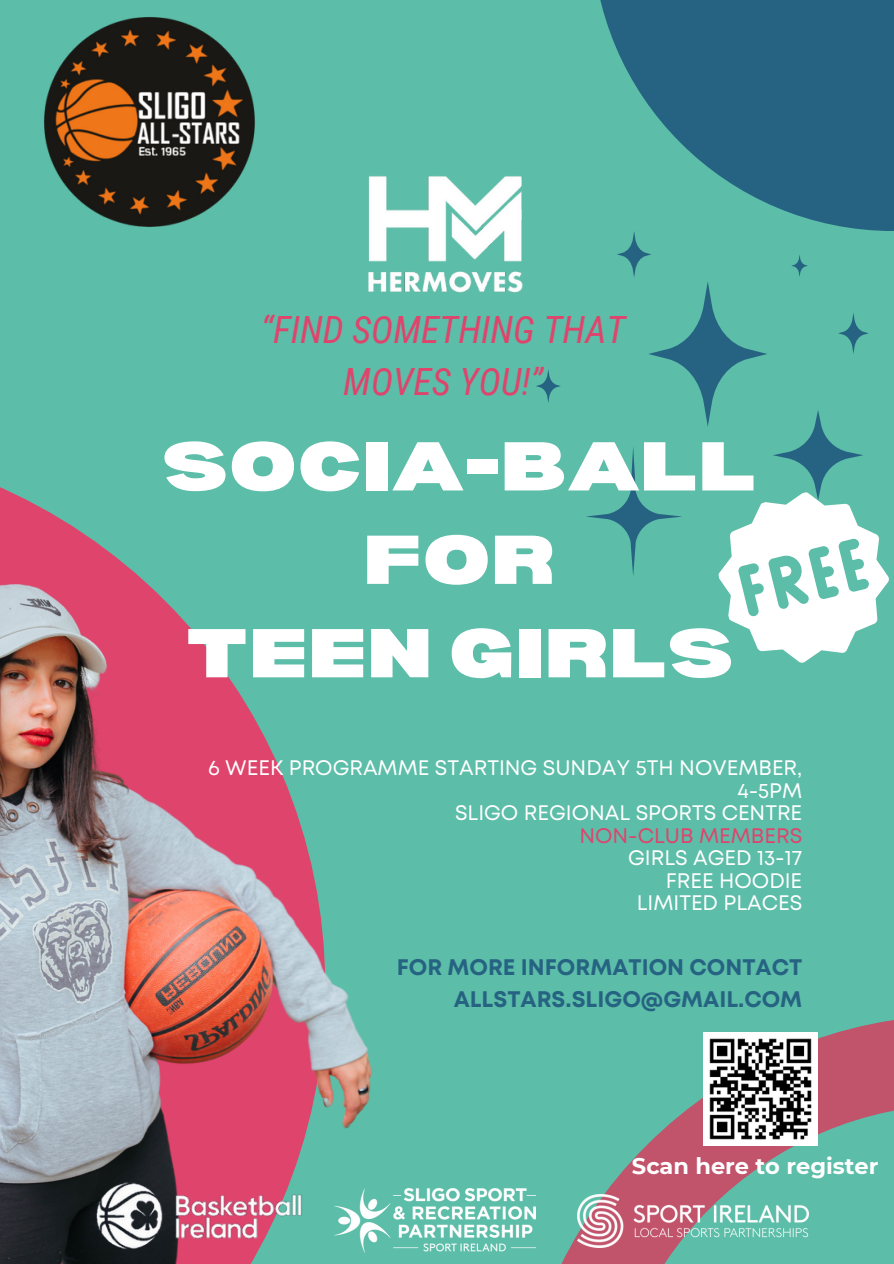
<style>
.page{position:relative;width:894px;height:1264px;background:#fff}
.page>*{position:absolute;margin:0;border:0;box-sizing:border-box;transform-origin:0 0}
.t1{font:900 expanded 67.5px "Bernoru";color:#fff}
.t2{font:italic 37.5px/51.8px "Roboto Condensed";color:#df446c;text-align:center}
.t3{font:700 22.5px "Mont";color:#266382}
.t4{font:700 22.5px "Montserrat";color:#fff}
.t5{font:21px/22.5px "Mont";color:#fff;text-align:right}
.t6{font:21px "Mont";color:#df446c}
</style>
<div class="page">
<div style="left:0;top:0;width:893px;height:1263px;background:#5cbda8"></div>
<svg style="left:536px;top:369px;width:24px;height:34px"></svg>
<img style="left:368px;top:176px;width:155px;height:117px">
<svg style="left:600px;top:0;width:293px;height:231px;fill:#266382"></svg>
<svg style="left:535px;top:1020px;width:358px;height:243px"></svg>
<img style="left:44px;top:17px;width:211px;height:210px">
<img style="left:0;top:487px;width:372px;height:776px">
<img style="left:80px;top:1180px;width:231px;height:80px">
<img style="left:335px;top:1188px;width:200px;height:64px">
<img style="left:577px;top:1194px;width:231px;height:53px">
<svg style="left:586px;top:231px;width:303px;height:432px"></svg>
<img style="left:703px;top:1032px;width:114px;height:113px">
<p class="t2" style="left:260px;top:304px;width:366px">“FIND SOMETHING THAT<br>MOVES YOU!”</p>
<p class="t1" style="left:162px;top:428px;width:596px">SOCIA-BALL</p>
<p class="t1" style="left:363px;top:521px;width:194px">FOR</p>
<p class="t1" style="left:185px;top:614px;width:550px">TEEN GIRLS</p>
<p class="t5" style="left:208px;top:758px;width:595px">6 WEEK PROGRAMME STARTING SUNDAY 5TH NOVEMBER,<br>4-5PM</p>
<p class="t5" style="left:455px;top:803px;width:348px">SLIGO REGIONAL SPORTS CENTRE</p>
<p class="t6" style="left:579px;top:827px;width:224px">NON-CLUB MEMBERS</p>
<p class="t5" style="left:628px;top:848px;width:175px">GIRLS AGED 13-17</p>
<p class="t5" style="left:665px;top:870px;width:138px">FREE HOODIE</p>
<p class="t5" style="left:636px;top:893px;width:167px">LIMITED PLACES</p>
<p class="t3" style="left:396px;top:959px;width:407px">FOR MORE INFORMATION CONTACT</p>
<p class="t3" style="left:453px;top:990px;width:350px">ALLSTARS.SLIGO@GMAIL.COM</p>
<p class="t4" style="left:631px;top:1152px;width:248px">Scan here to register</p>
</div>
